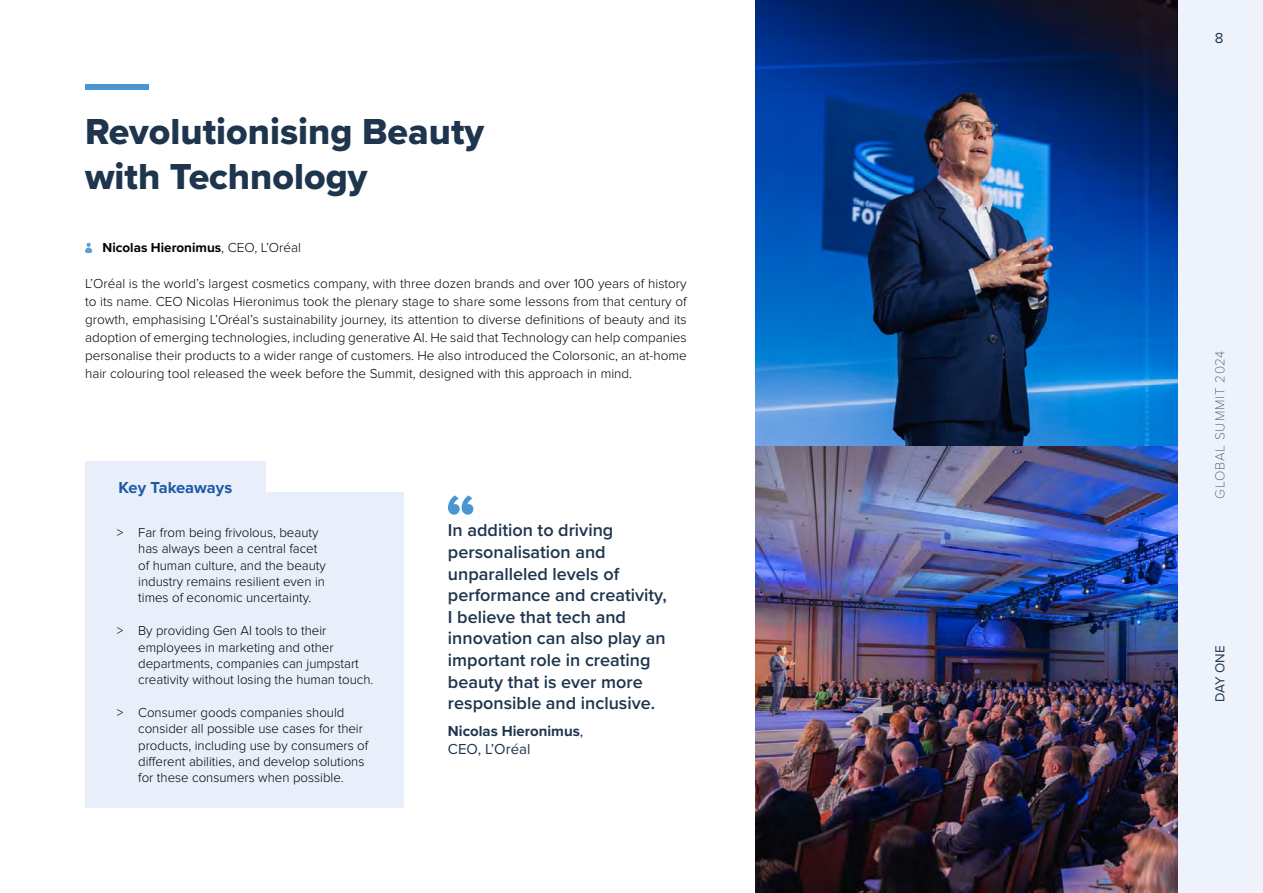
<style>
.page{position:relative;width:1263px;height:893px;background:#fff}
.page>*{position:absolute;margin:0;border:0;box-sizing:border-box;transform-origin:0 0}
.t1{font:37.5px/45px "Proxima Nova Extrabld";color:#1e354d}
.t2{font:600 18px/21.6px "Proxima Nova";color:#1e354d}
.t3{font:700 16.5px "Proxima Nova";color:#1c59a5}
.t4{font:700 15px/18px "Proxima Nova";color:#1e354d}
.t5{font:15px "Proxima Nova";color:#1e354d}
.t6{font:300 13.5px/16.2px "Proxima Nova";color:#000}
.t7{font:700 13.5px "Proxima Nova";color:#000}
.t8{font:100 13.5px "Proxima Nova T";letter-spacing:.065em;color:#1e354d}
.t9{font:13.5px "Proxima Nova";color:#1e354d}
.s1{font-weight:300}
.s2{font-weight:400}
</style>
<div class="page">
<div style="left:1178px;top:0;width:85px;height:893px;background:#eef3fb"></div>
<img style="left:755px;top:0;width:423px;height:446px">
<img style="left:755px;top:446px;width:423px;height:447px">
<div style="left:85px;top:493px;width:318px;height:135px;background:#e8effa"></div>
<div style="left:85px;top:591px;width:318px;height:119px;background:#e8effa"></div>
<div style="left:85px;top:672px;width:318px;height:136px;background:#e8effa"></div>
<div style="left:85px;top:461px;width:181px;height:52px;background:#e8effa"></div>
<svg style="left:85px;top:243px;width:7px;height:10px"></svg>
<div style="left:85px;top:84px;width:64px;height:6px;background:#4a96d2"></div>
<svg style="left:448px;top:495px;width:25px;height:20px"></svg>
<h1 class="t1" style="left:85px;top:108px;width:401px">Revolutionising Beauty with Technology</h1>
<p class="t7" style="left:103px;top:237px;width:200px">Nicolas Hieronimus<span class="s1">, CEO, L’Oréal</span></p>
<p class="t6" style="left:85px;top:275px;width:603px;line-height:18px;text-align:justify">L’Oréal is the world’s largest cosmetics company, with three dozen brands and over 100 years of history to its name. CEO Nicolas Hieronimus took the plenary stage to share some lessons from that century of growth, emphasising L’Oréal’s sustainability journey, its attention to diverse definitions of beauty and its adoption of emerging technologies, including generative AI. He said that Technology can help companies personalise their products to a wider range of customers. He also introduced the Colorsonic, an at-home hair colouring tool released the week before the Summit, designed with this approach in mind.</p>
<p class="t3" style="left:119px;top:475px;width:115px">Key Takeaways</p>
<p class="t6" style="left:138px;top:525px;width:189px;text-indent:-21px">&gt; Far from being frivolous, beauty has always been a central facet of human culture, and the beauty industry remains resilient even in times of economic uncertainty.</p>
<p class="t6" style="left:138px;top:623px;width:237px;text-indent:-21px">&gt; By providing Gen AI tools to their employees in marketing and other departments, companies can jumpstart creativity without losing the human touch.</p>
<p class="t6" style="left:138px;top:705px;width:232px;text-indent:-21px">&gt; Consumer goods companies should consider all possible use cases for their products, including use by consumers of different abilities, and develop solutions for these consumers when possible.</p>
<h2 class="t2" style="left:448px;top:519px;width:220px">In addition to driving personalisation and unparalleled levels of performance and creativity,<br>I believe that tech and innovation can also play an important role in creating beauty that is ever more responsible and inclusive.</h2>
<p class="t4" style="left:448px;top:721px;width:137px">Nicolas Hieronimus<span class="s2">,<br>CEO, L’Oréal</span></p>
<p class="t5" style="left:1215px;top:26px;width:10px">8</p>
<p class="t8" style="left:1210px;top:499px;width:150px;rotate:-90deg">GLOBAL SUMMIT 2024</p>
<p class="t9" style="left:1210px;top:702px;width:59px;rotate:-90deg">DAY ONE</p>
</div>
